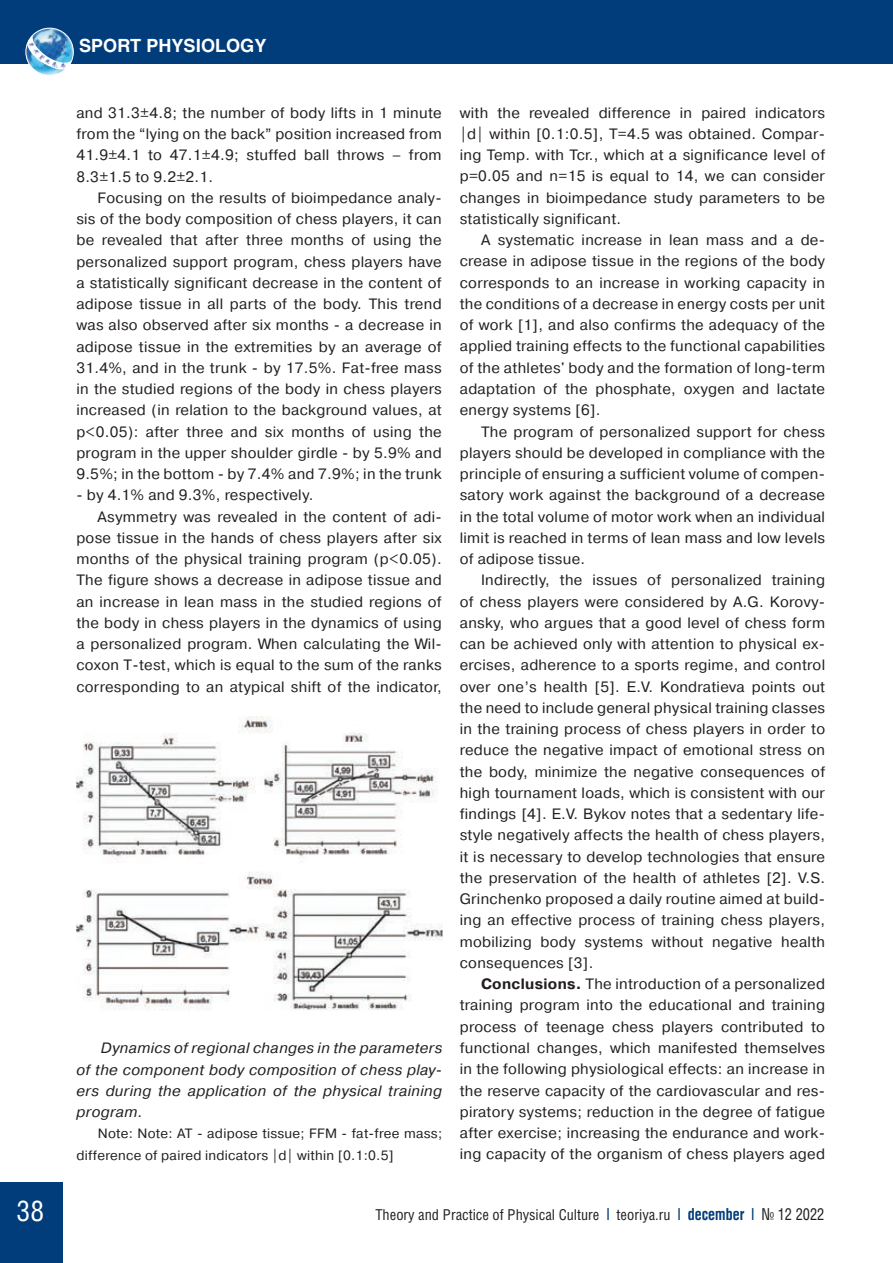
<style>
.page{position:relative;width:893px;height:1263px;background:#fff}
.page>*{position:absolute;margin:0;border:0;box-sizing:border-box;transform-origin:0 0}
.t1{font:28.5px "Helios Cond C";color:#fff}
.t2{font:700 18px "Helios C";color:#fff}
.t3{font:15px/21.3px "Pragmatica C";letter-spacing:.02em;color:#231f20;text-align:justify}
.t4{font:italic 15px/21.3px "Pragmatica C";letter-spacing:.02em;color:#231f20;text-align:justify}
.t5{font:15px "Helios Cond C";color:#231f20}
.t6{font:13.5px/21.3px "Pragmatica C";letter-spacing:.02em;color:#231f20}
.s1{font-weight:700}
.s2{font-weight:700;font-size:16.5px;color:#013c7b}
.s3{font-size:16.5px}
</style>
<div class="page">
<div style="left:0;top:1182px;width:62px;height:81px;background:#013c7b"></div>
<div style="left:0;top:0;width:893px;height:64px;background:#013c7b"></div>
<img style="left:34px;top:28px;width:40px;height:46px">
<div style="left:26px;top:28px;width:47px;height:48px;border:1px solid #fff;border-radius:50%"></div>
<svg style="left:26px;top:33px;width:46px;height:40px;background:#7db0d4"></svg>
<img style="left:76px;top:717px;width:366px;height:293px">
<p class="t2" style="left:79px;top:35px;width:189px">SPORT PHYSIOLOGY</p>
<p class="t3" style="left:76px;top:102px;width:367px">and 31.3±4.8; the number of body lifts in 1 minute from the “lying on the back” position increased from 41.9±4.1 to 47.1±4.9; stuffed ball throws – from 8.3±1.5 to 9.2±2.1.</p>
<p class="t3" style="left:76px;top:187px;width:367px;text-indent:21px">Focusing on the results of bioimpedance analy&shy;sis of the body composition of chess players, it can be revealed that after three months of using the personalized support program, chess players have a statistically significant decrease in the content of adipose tissue in all parts of the body. This trend was also observed after six months - a decrease in adipose tissue in the extremities by an average of 31.4%, and in the trunk - by 17.5%. Fat-free mass in the studied regions of the body in chess players increased (in relation to the background values, at p&lt;0.05): after three and six months of using the program in the upper shoulder girdle - by 5.9% and 9.5%; in the bottom - by 7.4% and 7.9%; in the trunk</p>
<p class="t3" style="left:76px;top:485px;width:238px">- by 4.1% and 9.3%, respectively.</p>
<p class="t3" style="left:98px;top:506px;width:346px">Asymmetry was revealed in the content of adi-</p>
<p class="t3" style="left:76px;top:527px;width:367px">pose tissue in the hands of chess players after six</p>
<p class="t3" style="left:76px;top:548px;width:367px">months of the physical training program (p&lt;0.05).</p>
<p class="t3" style="left:76px;top:570px;width:367px">The figure shows a decrease in adipose tissue and</p>
<p class="t3" style="left:76px;top:591px;width:367px">an increase in lean mass in the studied regions of</p>
<p class="t3" style="left:76px;top:612px;width:367px">the body in chess players in the dynamics of using</p>
<p class="t3" style="left:76px;top:633px;width:367px">a personalized program. When calculating the Wil-</p>
<p class="t3" style="left:76px;top:655px;width:367px">coxon T-test, which is equal to the sum of the ranks</p>
<p class="t3" style="left:76px;top:676px;width:367px">corresponding to an atypical shift of the indicator,</p>
<p class="t4" style="left:77px;top:1037px;width:367px;text-indent:24px">Dynamics of regional changes in the parameters of the component body composition of chess play&shy;ers during the application of the physical training program.</p>
<p class="t6" style="left:77px;top:1123px;width:367px;text-indent:21px">Note: Note: AT - adipose tissue; FFM - fat-free mass; difference of paired indicators |d| within [0.1:0.5]</p>
<p class="t3" style="left:460px;top:102px;width:367px">with the revealed difference in paired indicators |d| within [0.1:0.5], T=4.5 was obtained. Compar&shy;ing Temp. with Tcr., which at a significance level of p=0.05 and n=15 is equal to 14, we can consider changes in bioimpedance study parameters to be statistically significant.</p>
<p class="t3" style="left:460px;top:229px;width:367px;text-indent:21px">A systematic increase in lean mass and a de&shy;crease in adipose tissue in the regions of the body corresponds to an increase in working capacity in the conditions of a decrease in energy costs per unit of work [1], and also confirms the adequacy of the applied training effects to the functional capabilities of the athletes' body and the formation of long-term adaptation of the phosphate, oxygen and lactate energy systems [6].</p>
<p class="t3" style="left:460px;top:421px;width:367px;text-indent:21px">The program of personalized support for chess players should be developed in compliance with the principle of ensuring a sufficient volume of compen&shy;satory work against the background of a decrease in the total volume of motor work when an individual limit is reached in terms of lean mass and low levels of adipose tissue.</p>
<p class="t3" style="left:460px;top:570px;width:367px;text-indent:21px">Indirectly, the issues of personalized training of chess players were considered by A.G. Korovy&shy;ansky, who argues that a good level of chess form can be achieved only with attention to physical ex&shy;ercises, adherence to a sports regime, and control over one’s health [5]. E.V. Kondratieva points out the need to include general physical training classes in the training process of chess players in order to reduce the negative impact of emotional stress on the body, minimize the negative consequences of high tournament loads, which is consistent with our findings [4]. E.V. Bykov notes that a sedentary life&shy;style negatively affects the health of chess players, it is necessary to develop technologies that ensure the preservation of the health of athletes [2]. V.S.<br>Grinchenko proposed a daily routine aimed at build&shy;ing an effective process of training chess players, mobilizing body systems without negative health consequences [3].</p>
<p class="t3" style="left:460px;top:973px;width:367px;text-indent:21px"><span class="s1">Conclusions.</span> The introduction of a personalized training program into the educational and training process of teenage chess players contributed to functional changes, which manifested themselves in the following physiological effects: an increase in the reserve capacity of the cardiovascular and res&shy;piratory systems; reduction in the degree of fatigue after exercise; increasing the endurance and work&shy;ing capacity of the organism of chess players aged</p>
<h1 class="t1" style="left:17px;top:1194px;width:29px">38</h1>
<p class="t5" style="left:375px;top:1205px;width:451px">Theory and Practice of Physical Culture <span class="s2">|</span> teoriya.ru <span class="s2">| december |</span> <span class="s3">№ 12 2022</span></p>
</div>
